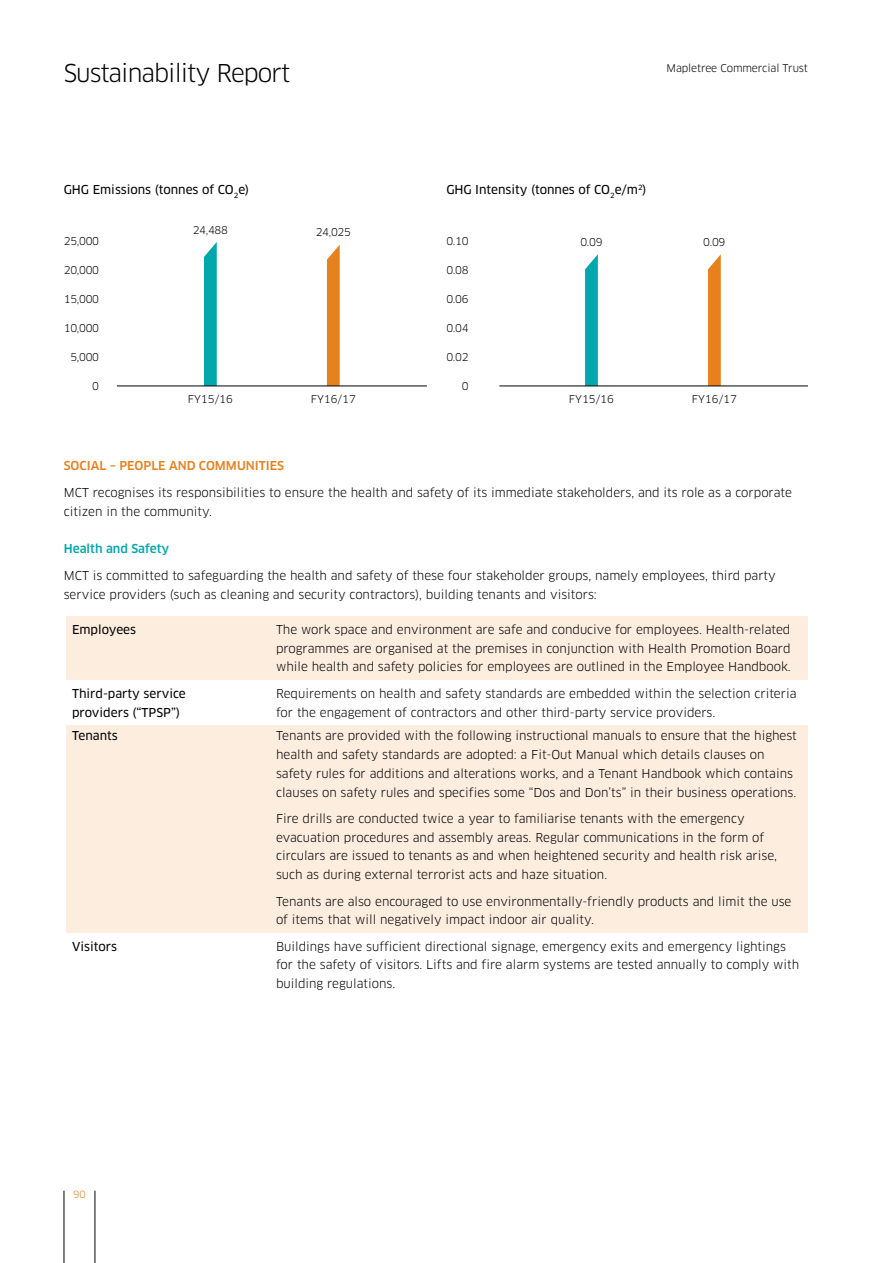
<style>
.page{position:relative;width:893px;height:1263px;background:#fff}
.page>*{position:absolute;margin:0;border:0;box-sizing:border-box;transform-origin:0 0}
.t1{font:24px "Clan";letter-spacing:-.04em;color:#000}
.t2{font:12px/18.8px "Clan";color:#000}
.t3{font:12px/18.8px "Clan News";color:#000}
.t4{font:500 12px "Clan";color:#e7811d}
.t5{font:500 12px "Clan";color:#00a7ad}
.t6{font:10.5px "Clan";letter-spacing:-.02em;color:#000}
.t7{font:9.75px "Clan";color:#e7811d}
</style>
<div class="page">
<svg style="left:66px;top:616px;width:742px;height:317px;background:#fcefe3"></svg>
<svg style="left:585px;top:254px;width:13px;height:132px;background:#13acb2"></svg>
<svg style="left:708px;top:254px;width:13px;height:132px;background:#e7892e"></svg>
<hr style="left:499px;top:386px;width:309px;height:1px;background:#000">
<svg style="left:327px;top:245px;width:13px;height:141px;background:#e7892c"></svg>
<svg style="left:204px;top:242px;width:13px;height:144px;background:#11acb1"></svg>
<hr style="left:117px;top:386px;width:310px;height:1px;background:#000">
<hr style="left:64px;top:1191px;width:1px;height:72px;background:#000">
<hr style="left:95px;top:1191px;width:1px;height:72px;background:#000">
<h1 class="t1" style="left:64px;top:59px;width:228px">Sustainability Report</h1>
<p class="t6" style="left:666px;top:62px;width:143px">Mapletree Commercial Trust</p>
<p class="t3" style="left:64px;top:181px;width:187px">GHG Emissions (tonnes of CO<sub>2</sub>e)</p>
<p class="t3" style="left:446px;top:181px;width:202px">GHG Intensity (tonnes of CO<sub>2</sub>e/m<sup>2</sup>)</p>
<p class="t6" style="left:64px;top:235px;width:37px">25,000</p>
<p class="t6" style="left:64px;top:264px;width:37px">20,000</p>
<p class="t6" style="left:64px;top:292px;width:37px">15,000</p>
<p class="t6" style="left:64px;top:321px;width:37px">10,000</p>
<p class="t6" style="left:70px;top:350px;width:30px">5,000</p>
<p class="t6" style="left:193px;top:223px;width:37px">24,488</p>
<p class="t6" style="left:316px;top:226px;width:37px">24,025</p>
<p class="t6" style="left:446px;top:235px;width:24px">0.10</p>
<p class="t6" style="left:446px;top:264px;width:24px">0.08</p>
<p class="t6" style="left:446px;top:292px;width:24px">0.06</p>
<p class="t6" style="left:446px;top:321px;width:24px">0.04</p>
<p class="t6" style="left:446px;top:350px;width:24px">0.02</p>
<p class="t6" style="left:580px;top:235px;width:24px">0.09</p>
<p class="t6" style="left:703px;top:235px;width:24px">0.09</p>
<p class="t6" style="left:92px;top:379px;width:8px">0</p>
<p class="t6" style="left:462px;top:379px;width:8px">0</p>
<p class="t6" style="left:188px;top:392px;width:47px">FY15/16</p>
<p class="t6" style="left:311px;top:392px;width:47px">FY16/17</p>
<p class="t6" style="left:569px;top:392px;width:47px">FY15/16</p>
<p class="t6" style="left:692px;top:392px;width:47px">FY16/17</p>
<p class="t4" style="left:64px;top:458px;width:222px">SOCIAL – PEOPLE AND COMMUNITIES</p>
<p class="t2" style="left:64px;top:483px;width:730px">MCT recognises its responsibilities to ensure the health and safety of its immediate stakeholders, and its role as a corporate citizen in the community.</p>
<p class="t5" style="left:64px;top:541px;width:107px">Health and Safety</p>
<p class="t2" style="left:64px;top:567px;width:713px">MCT is committed to safeguarding the health and safety of these four stakeholder groups, namely employees, third party service providers (such as cleaning and security contractors), building tenants and visitors:</p>
<p class="t3" style="left:72px;top:620px;width:66px">Employees</p>
<p class="t2" style="left:276px;top:620px;width:516px;text-align:justify">The work space and environment are safe and conducive for employees. Health-related programmes are organised at the premises in conjunction with Health Promotion Board while health and safety policies for employees are outlined in the Employee Handbook.</p>
<p class="t3" style="left:72px;top:684px;width:115px">Third-party service providers (“TPSP”)</p>
<p class="t2" style="left:276px;top:684px;width:522px">Requirements on health and safety standards are embedded within the selection criteria for the engagement of contractors and other third-party service providers.</p>
<p class="t3" style="left:72px;top:727px;width:47px">Tenants</p>
<p class="t2" style="left:276px;top:727px;width:522px">Tenants are provided with the following instructional manuals to ensure that the highest health and safety standards are adopted: a Fit-Out Manual which details clauses on safety rules for additions and alterations works, and a Tenant Handbook which contains clauses on safety rules and specifies some “Dos and Don’ts” in their business operations.</p>
<p class="t2" style="left:276px;top:809px;width:502px">Fire drills are conducted twice a year to familiarise tenants with the emergency evacuation procedures and assembly areas. Regular communications in the form of circulars are issued to tenants as and when heightened security and health risk arise, such as during external terrorist acts and haze situation.</p>
<p class="t2" style="left:276px;top:892px;width:517px">Tenants are also encouraged to use environmentally-friendly products and limit the use of items that will negatively impact indoor air quality.</p>
<p class="t3" style="left:72px;top:937px;width:46px">Visitors</p>
<p class="t2" style="left:276px;top:937px;width:525px">Buildings have sufficient directional signage, emergency exits and emergency lightings for the safety of visitors. Lifts and fire alarm systems are tested annually to comply with building regulations.</p>
<p class="t7" style="left:73px;top:1189px;width:14px">90</p>
</div>
